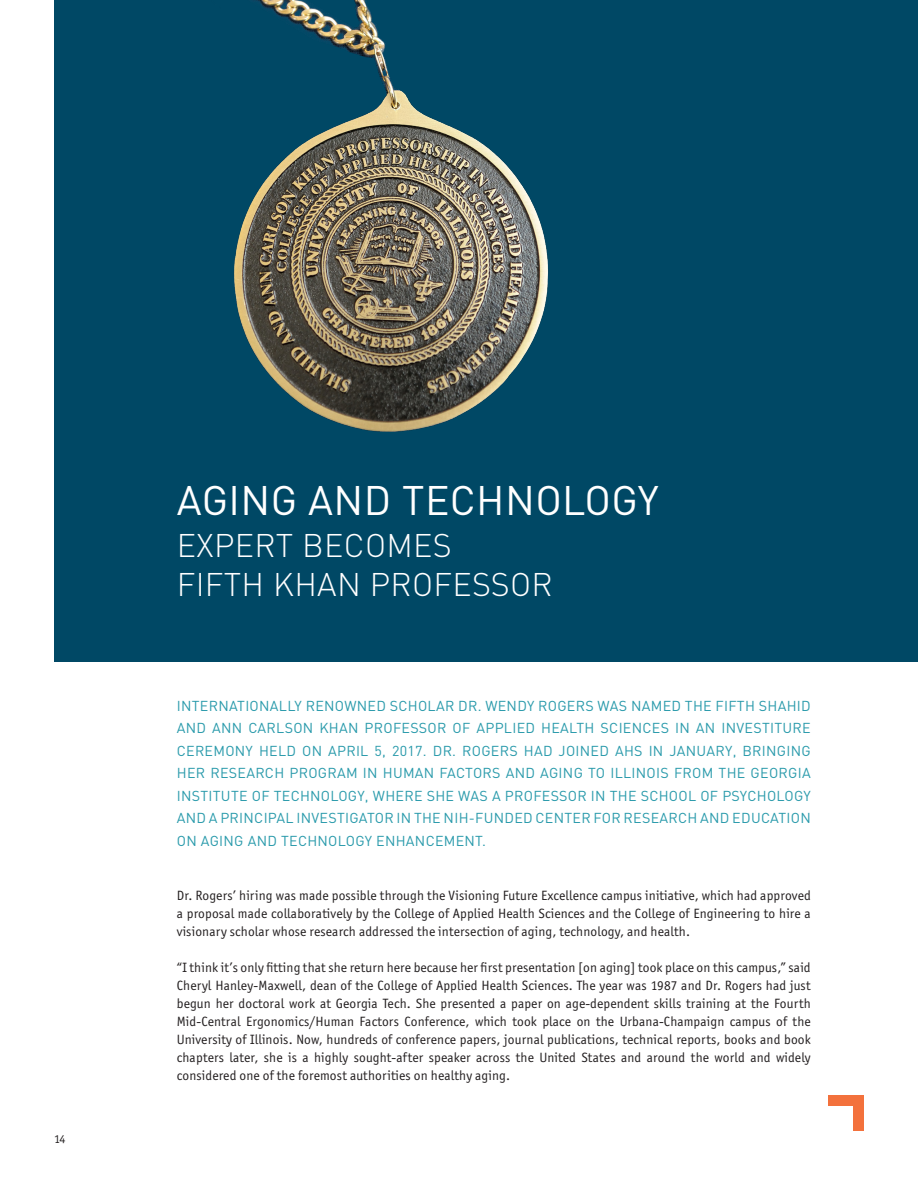
<style>
.page{position:relative;width:918px;height:1188px;background:#fff}
.page>*{position:absolute;margin:0;border:0;box-sizing:border-box;transform-origin:0 0}
.Body_body{font:40.8px "DIN";letter-spacing:.01em;color:#fff}
.Body_body-2{font:300 32.4px "DIN";letter-spacing:.01em;color:#fff}
.t1{font:14.25px/22.5px "DIN";letter-spacing:.02em;color:#299aab;text-align:justify}
.Body_body-3{font:13.5px/18px "Officina Sans ITC Std";letter-spacing:.01em;color:#231f20;text-align:justify}
.t2{font:12px "Officina Sans ITC Std";color:#231f20}
</style>
<div class="page">
<div style="left:54px;top:0;width:864px;height:662px;background:#004865"></div>
<img style="left:234px;top:0;width:314px;height:432px">
<div style="left:853px;top:1095px;width:11px;height:36px;background:#f3713c"></div>
<div style="left:828px;top:1095px;width:36px;height:11px;background:#f3713c"></div>
<p class="t2" style="left:54px;top:1132px;width:13px">14</p>
<p class="Body_body" style="left:177px;top:475px;width:484px">AGING AND TECHNOLOGY</p>
<p class="Body_body-2" style="left:177px;top:525px;width:277px">EXPERT BECOMES</p>
<p class="Body_body-2" style="left:177px;top:564px;width:378px">FIFTH KHAN PROFESSOR</p>
<p class="t1" style="left:177px;top:694px;width:635px">INTERNATIONALLY RENOWNED SCHOLAR DR. WENDY ROGERS WAS NAMED THE FIFTH SHAHID AND ANN CARLSON KHAN PROFESSOR OF APPLIED HEALTH SCIENCES IN AN INVESTITURE CEREMONY HELD ON APRIL 5, 2017. DR. ROGERS HAD JOINED AHS IN JANUARY, BRINGING HER RESEARCH PROGRAM IN HUMAN FACTORS AND AGING TO ILLINOIS FROM THE GEORGIA INSTITUTE OF TECHNOLOGY, WHERE SHE WAS A PROFESSOR IN THE SCHOOL OF PSYCHOLOGY AND A PRINCIPAL INVESTIGATOR IN THE NIH-FUNDED CENTER FOR RESEARCH AND EDUCATION ON AGING AND TECHNOLOGY ENHANCEMENT.</p>
<p class="Body_body-3" style="left:177px;top:886px;width:636px">Dr. Rogers’ hiring was made possible through the Visioning Future Excellence campus initiative, which had approved a proposal made collaboratively by the College of Applied Health Sciences and the College of Engineering to hire a visionary scholar whose research addressed the intersection of aging, technology, and health.</p>
<p class="Body_body-3" style="left:177px;top:958px;width:636px">“I think it’s only fitting that she return here because her first presentation [on aging] took place on this campus,” said Cheryl Hanley-Maxwell, dean of the College of Applied Health Sciences. The year was 1987 and Dr. Rogers had just begun her doctoral work at Georgia Tech. She presented a paper on age-dependent skills training at the Fourth Mid-Central Ergonomics/Human Factors Conference, which took place on the Urbana-Champaign campus of the University of Illinois. Now, hundreds of conference papers, journal publications, technical reports, books and book chapters later, she is a highly sought-after speaker across the United States and around the world and widely considered one of the foremost authorities on healthy aging.</p>
</div>
